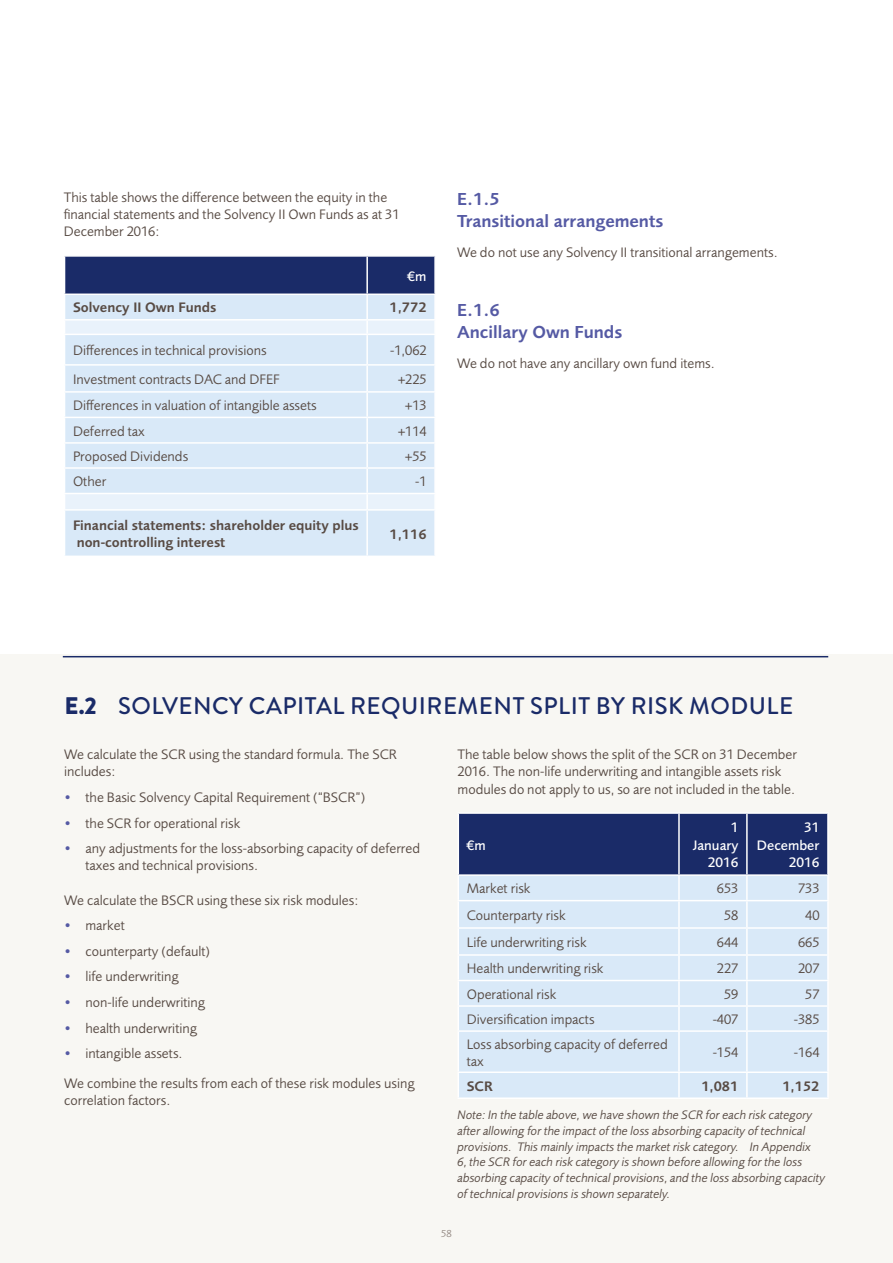
<style>
.page{position:relative;width:893px;height:1263px;background:#fff}
.page>*{position:absolute;margin:0;border:0;box-sizing:border-box;transform-origin:0 0}
.t1{font:500 24px "Brandon Grotesque";letter-spacing:.02em;color:#1a2b68}
.t2{font:600 18px/21.6px "Foundry Sans";color:#555aa4}
.t3{font:14.25px/17.1px "Foundry Sans";color:#584b44}
.t4{font:600 14.25px/17.1px "Foundry Sans";color:#584b44}
.t5{font:500 14.25px/17.1px "Foundry Sans";color:#fff;text-align:right}
.t6{font:italic 12.75px/15.8px "Foundry Sans";color:#584b44}
.t7{font:10.5px "Foundry Sans";color:#968c86}
.s1{font-weight:900}
.s2{color:#555aa4}
</style>
<div class="page">
<div style="left:0;top:655px;width:893px;height:608px;background:#f8f7f3"></div>
<div style="left:65px;top:511px;width:369px;height:45px;background:#d9e9f8"></div>
<svg style="left:64px;top:256px;width:371px;height:253px;background:#c1cfe3"></svg>
<hr style="left:366px;top:511px;width:2px;height:45px;background:#fff">
<div style="left:459px;top:1032px;width:368px;height:65px;background:#d9e9f8"></div>
<hr style="left:458px;top:812px;width:221px;height:2px;background:#fff">
<hr style="left:679px;top:812px;width:68px;height:2px;background:#fff">
<hr style="left:747px;top:812px;width:82px;height:2px;background:#fff">
<hr style="left:827px;top:814px;width:2px;height:60px;background:#fff">
<hr style="left:747px;top:874px;width:82px;height:2px;background:#fff">
<hr style="left:827px;top:876px;width:2px;height:24px;background:#fff">
<hr style="left:747px;top:900px;width:82px;height:1px;background:#fff">
<hr style="left:827px;top:901px;width:2px;height:26px;background:#fff">
<hr style="left:747px;top:927px;width:82px;height:2px;background:#fff">
<hr style="left:827px;top:929px;width:2px;height:25px;background:#fff">
<hr style="left:747px;top:954px;width:82px;height:2px;background:#fff">
<hr style="left:827px;top:956px;width:2px;height:24px;background:#fff">
<hr style="left:747px;top:980px;width:82px;height:1px;background:#fff">
<hr style="left:827px;top:981px;width:2px;height:24px;background:#fff">
<svg style="left:458px;top:813px;width:370px;height:217px;background:#a6b5d0"></svg>
<hr style="left:679px;top:1005px;width:68px;height:2px;background:#fff">
<hr style="left:678px;top:1007px;width:2px;height:23px;background:#fff">
<hr style="left:747px;top:1005px;width:82px;height:2px;background:#fff">
<hr style="left:746px;top:1007px;width:2px;height:23px;background:#fff">
<hr style="left:827px;top:1007px;width:2px;height:23px;background:#fff">
<hr style="left:458px;top:1030px;width:221px;height:2px;background:#fff">
<hr style="left:458px;top:1032px;width:1px;height:39px;background:#fff">
<hr style="left:679px;top:1030px;width:68px;height:2px;background:#fff">
<hr style="left:678px;top:1032px;width:2px;height:39px;background:#fff">
<hr style="left:747px;top:1030px;width:82px;height:2px;background:#fff">
<hr style="left:746px;top:1032px;width:2px;height:39px;background:#fff">
<hr style="left:827px;top:1032px;width:2px;height:39px;background:#fff">
<hr style="left:458px;top:1071px;width:221px;height:2px;background:#fff">
<svg style="left:458px;top:1073px;width:1px;height:24px"></svg>
<hr style="left:679px;top:1071px;width:68px;height:2px;background:#fff">
<hr style="left:678px;top:1073px;width:2px;height:24px;background:#fff">
<hr style="left:747px;top:1071px;width:82px;height:2px;background:#fff">
<hr style="left:746px;top:1073px;width:2px;height:24px;background:#fff">
<hr style="left:827px;top:1073px;width:2px;height:24px;background:#fff">
<hr style="left:458px;top:1097px;width:221px;height:2px;background:#fff">
<hr style="left:679px;top:1097px;width:68px;height:2px;background:#fff">
<hr style="left:747px;top:1097px;width:82px;height:2px;background:#fff">
<hr style="left:63px;top:656px;width:765px;height:1px;background:#1a2b68">
<p class="t3" style="left:64px;top:189px;width:337px">This table shows the difference between the equity in the financial statements and the Solvency II Own Funds as at 31<br>December 2016:</p>
<p class="t5" style="left:408px;top:267px;width:20px">€m</p>
<p class="t4" style="left:73px;top:299px;width:145px">Solvency II Own Funds</p>
<p class="t4" style="left:390px;top:299px;width:39px">1,772</p>
<p class="t3" style="left:73px;top:342px;width:195px">Differences in technical provisions</p>
<p class="t3" style="left:390px;top:342px;width:38px">-1,062</p>
<p class="t3" style="left:73px;top:371px;width:208px">Investment contracts DAC and DFEF</p>
<p class="t3" style="left:398px;top:371px;width:30px">+225</p>
<p class="t3" style="left:73px;top:397px;width:245px">Differences in valuation of intangible assets</p>
<p class="t3" style="left:405px;top:397px;width:23px">+13</p>
<p class="t3" style="left:73px;top:423px;width:73px">Deferred tax</p>
<p class="t3" style="left:398px;top:423px;width:30px">+114</p>
<p class="t3" style="left:73px;top:448px;width:117px">Proposed Dividends</p>
<p class="t3" style="left:405px;top:448px;width:23px">+55</p>
<p class="t3" style="left:73px;top:473px;width:35px">Other</p>
<p class="t3" style="left:415px;top:473px;width:13px">-1</p>
<p class="t4" style="left:73px;top:517px;width:287px">Financial statements: shareholder equity plus non-controlling interest</p>
<p class="t4" style="left:390px;top:525px;width:39px">1,116</p>
<p class="t2" style="left:457px;top:188px;width:208px">E.1.5<br>Transitional arrangements</p>
<p class="t3" style="left:457px;top:243px;width:322px">We do not use any Solvency II transitional arrangements.</p>
<p class="t2" style="left:457px;top:300px;width:167px">E.1.6<br>Ancillary Own Funds</p>
<p class="t3" style="left:457px;top:355px;width:259px">We do not have any ancillary own fund items.</p>
<h1 class="t1" style="left:64px;top:689px;width:730px"><span class="s1">E.2</span> SOLVENCY CAPITAL REQUIREMENT SPLIT BY RISK MODULE</h1>
<p class="t3" style="left:64px;top:746px;width:334px">We calculate the SCR using the standard formula. The SCR includes:</p>
<p class="t3" style="left:64px;top:789px;width:302px"><span class="s2">•</span> the Basic Solvency Capital Requirement (“BSCR”)</p>
<p class="t3" style="left:64px;top:815px;width:178px"><span class="s2">•</span> the SCR for operational risk</p>
<p class="t3" style="left:85px;top:840px;width:336px;text-indent:-21px"><span class="s2">•</span> any adjustments for the loss-absorbing capacity of deferred taxes and technical provisions.</p>
<p class="t3" style="left:64px;top:891px;width:296px">We calculate the BSCR using these six risk modules:</p>
<p class="t3" style="left:64px;top:917px;width:62px"><span class="s2">•</span> market</p>
<p class="t3" style="left:64px;top:943px;width:147px"><span class="s2">•</span> counterparty (default)</p>
<p class="t3" style="left:64px;top:968px;width:116px"><span class="s2">•</span> life underwriting</p>
<p class="t3" style="left:64px;top:994px;width:143px"><span class="s2">•</span> non-life underwriting</p>
<p class="t3" style="left:64px;top:1019px;width:134px"><span class="s2">•</span> health underwriting</p>
<p class="t3" style="left:64px;top:1039px;width:352px;line-height:29.8px"><span class="s2">•</span> intangible assets.<br>We combine the results from each of these risk modules using</p>
<p class="t3" style="left:64px;top:1092px;width:108px">correlation factors.</p>
<p class="t3" style="left:457px;top:746px;width:341px">The table below shows the split of the SCR on 31 December<br>2016. The non-life underwriting and intangible assets risk modules do not apply to us, so are not included in the table.</p>
<p class="t5" style="left:467px;top:836px;width:20px">€m</p>
<p class="t5" style="left:693px;top:819px;width:47px">1<br>January<br>2016</p>
<p class="t5" style="left:757px;top:819px;width:64px">31<br>December<br>2016</p>
<p class="t3" style="left:467px;top:880px;width:65px">Market risk</p>
<p class="t3" style="left:717px;top:880px;width:23px">653</p>
<p class="t3" style="left:798px;top:880px;width:23px">733</p>
<p class="t3" style="left:467px;top:907px;width:100px">Counterparty risk</p>
<p class="t3" style="left:724px;top:907px;width:16px">58</p>
<p class="t3" style="left:805px;top:907px;width:16px">40</p>
<p class="t3" style="left:467px;top:934px;width:121px">Life underwriting risk</p>
<p class="t3" style="left:717px;top:934px;width:23px">644</p>
<p class="t3" style="left:798px;top:934px;width:23px">665</p>
<p class="t3" style="left:467px;top:960px;width:138px">Health underwriting risk</p>
<p class="t3" style="left:717px;top:960px;width:23px">227</p>
<p class="t3" style="left:798px;top:960px;width:23px">207</p>
<p class="t3" style="left:467px;top:986px;width:91px">Operational risk</p>
<p class="t3" style="left:724px;top:986px;width:16px">59</p>
<p class="t3" style="left:805px;top:986px;width:16px">57</p>
<p class="t3" style="left:467px;top:1011px;width:129px">Diversification impacts</p>
<p class="t3" style="left:713px;top:1011px;width:27px">-407</p>
<p class="t3" style="left:794px;top:1011px;width:27px">-385</p>
<p class="t3" style="left:467px;top:1035px;width:202px">Loss absorbing capacity of deferred tax</p>
<p class="t3" style="left:713px;top:1044px;width:27px">-154</p>
<p class="t3" style="left:794px;top:1044px;width:27px">-164</p>
<p class="t4" style="left:467px;top:1077px;width:28px">SCR</p>
<p class="t4" style="left:701px;top:1077px;width:39px">1,081</p>
<p class="t4" style="left:782px;top:1077px;width:39px">1,152</p>
<p class="t6" style="left:458px;top:1107px;width:369px">Note: In the table above, we have shown the SCR for each risk category after allowing for the impact of the loss absorbing capacity of technical provisions. This mainly impacts the market risk category. In Appendix<br>6, the SCR for each risk category is shown before allowing for the loss absorbing capacity of technical provisions, and the loss absorbing capacity of technical provisions is shown separately.</p>
<p class="t7" style="left:441px;top:1227px;width:12px">58</p>
</div>
